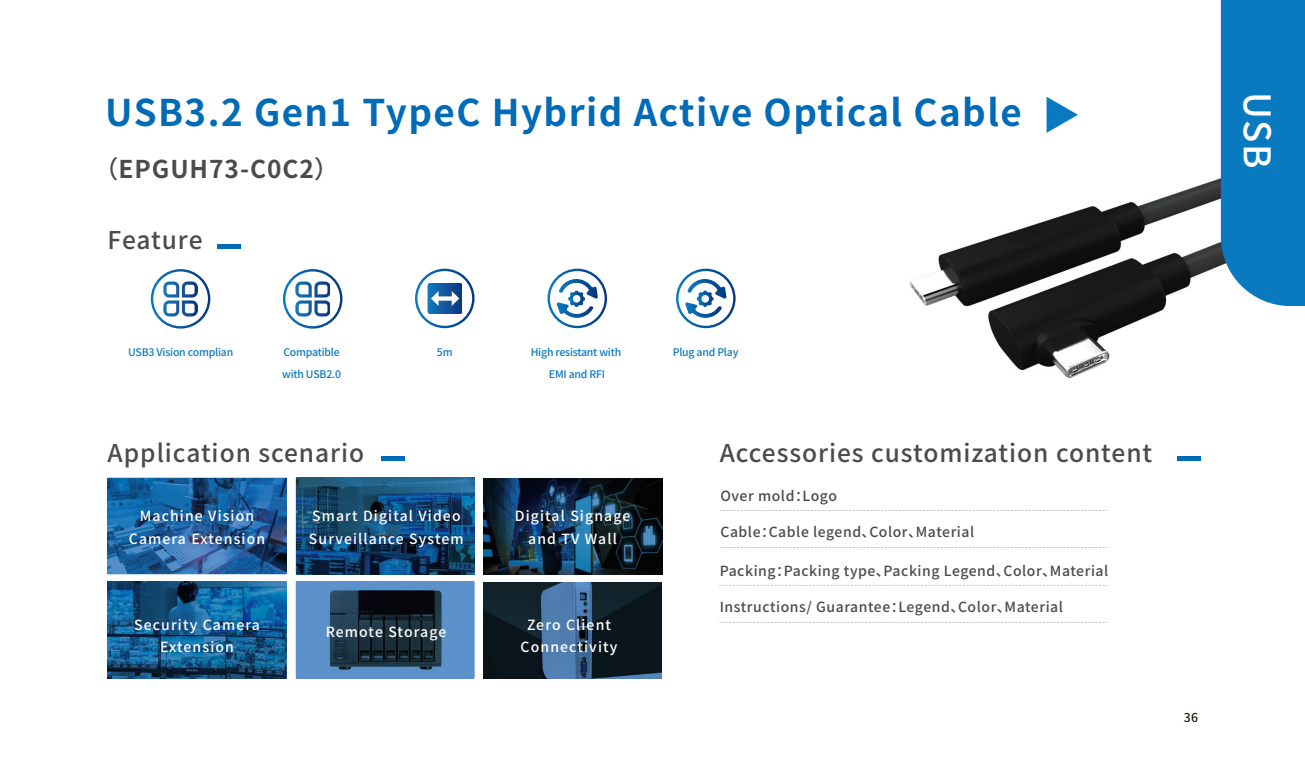
<style>
.page{position:relative;width:1305px;height:774px;background:#fff}
.page>*{position:absolute;margin:0;border:0;box-sizing:border-box;transform-origin:0 0}
.t1{font:700 36.75px "Noto Sans CJ Ksc";letter-spacing:.04em;color:#006bb6}
.t2{font:500 36.75px "Noto Sans CJ Ksc";color:#fff}
.t3{font:500 24.5px "Noto Sans CJ Ksc";letter-spacing:.04em;color:#4c4a4a}
.t4{font:700 24.5px "Noto Sans CJ Ksc";letter-spacing:.04em;color:#4c4a4a}
.t5{font:500 14px/22.4px "Noto Sans CJ Ksc";letter-spacing:.08em;color:#fff;text-align:center}
.t6{font:500 14px "Noto Sans CJ Ksc";letter-spacing:.04em;color:#4c4a4a}
.t7{font:500 12.25px "Noto Sans CJ Ksc";color:#221815}
.t8{font:500 10.5px/22.2px "Noto Sans CJ Ksc";letter-spacing:-.02em;color:#0a7ac0}
.s1{font-weight:500}
</style>
<div class="page">
<img style="left:909px;top:175px;width:382px;height:203px">
<svg style="left:415px;top:269px;width:59px;height:59px"></svg>
<img style="left:427px;top:284px;width:35px;height:29px">
<div style="left:1221px;top:0;width:84px;height:306px;background:#0a7ac0"></div>
<img style="left:296px;top:574px;width:178px;height:1px">
<img style="left:296px;top:478px;width:178px;height:96px">
<svg style="left:296px;top:581px;width:178px;height:97px;background:#395d80"></svg>
<img style="left:484px;top:478px;width:178px;height:97px">
<img style="left:108px;top:478px;width:179px;height:96px">
<svg style="left:483px;top:582px;width:178px;height:96px;background:#1d3345"></svg>
<img style="left:108px;top:582px;width:179px;height:97px">
<div style="left:218px;top:244px;width:23px;height:5px;background:#006bb6"></div>
<div style="left:381px;top:456px;width:23px;height:5px;background:#006bb6"></div>
<svg style="left:151px;top:269px;width:59px;height:60px"></svg>
<img style="left:163px;top:281px;width:35px;height:35px">
<svg style="left:283px;top:269px;width:59px;height:60px"></svg>
<img style="left:296px;top:281px;width:34px;height:35px">
<svg style="left:1046px;top:97px;width:32px;height:36px"></svg>
<hr style="left:1177px;top:457px;width:23px;height:4px;background:#006bb6">
<svg style="left:720px;top:510px;width:387px;height:1px"></svg>
<svg style="left:720px;top:547px;width:387px;height:1px"></svg>
<svg style="left:719px;top:585px;width:388px;height:1px"></svg>
<svg style="left:719px;top:622px;width:388px;height:1px"></svg>
<svg style="left:547px;top:269px;width:60px;height:59px"></svg>
<svg style="left:676px;top:269px;width:59px;height:59px"></svg>
<h1 class="t1" style="left:105px;top:92px;width:918px">USB3.2 Gen1 TypeC Hybrid Active Optical Cable</h1>
<h2 class="t4" style="left:94px;top:155px;width:246px"><span class="s1">（</span>EPGUH73-C0C2<span class="s1">）</span></h2>
<h2 class="t3" style="left:108px;top:227px;width:96px">Feature</h2>
<p class="t8" style="left:128px;top:341px;width:106px">USB3 Vision complian</p>
<p class="t8" style="left:282px;top:341px;width:60px">Compatible with USB2.0</p>
<p class="t8" style="left:437px;top:341px;width:17px">5m</p>
<p class="t8" style="left:531px;top:341px;width:92px;text-align:center">High resistant with<br>EMI and RFI</p>
<h2 class="t3" style="left:108px;top:439px;width:258px">Application scenario</h2>
<p class="t5" style="left:129px;top:505px;width:138px">Machine Vision<br>Camera Extension</p>
<p class="t5" style="left:134px;top:613px;width:127px">Security Camera<br>Extension</p>
<p class="t5" style="left:309px;top:505px;width:156px;text-align:left">Smart Digital Video<br>Surveillance System</p>
<p class="t5" style="left:326px;top:620px;width:122px">Remote Storage</p>
<p class="t5" style="left:515px;top:505px;width:117px">Digital Signage and TV Wall</p>
<p class="t5" style="left:521px;top:613px;width:98px">Zero Client<br>Connectivity</p>
<p class="t8" style="left:673px;top:341px;width:67px">Plug and Play</p>
<h2 class="t3" style="left:719px;top:439px;width:434px">Accessories customization content</h2>
<p class="t6" style="left:720px;top:488px;width:118px">Over mold：Logo</p>
<p class="t6" style="left:720px;top:524px;width:255px">Cable：Cable legend、Color、Material</p>
<p class="t6" style="left:719px;top:563px;width:390px">Packing：Packing type、Packing Legend、Color、Material</p>
<p class="t6" style="left:719px;top:599px;width:345px">Instructions/ Guarantee：Legend、Color、Material</p>
<p class="t7" style="left:1183px;top:711px;width:16px">36</p>
<h1 class="t2" style="left:1278px;top:92px;width:78px;rotate:90deg">USB</h1>
</div>
